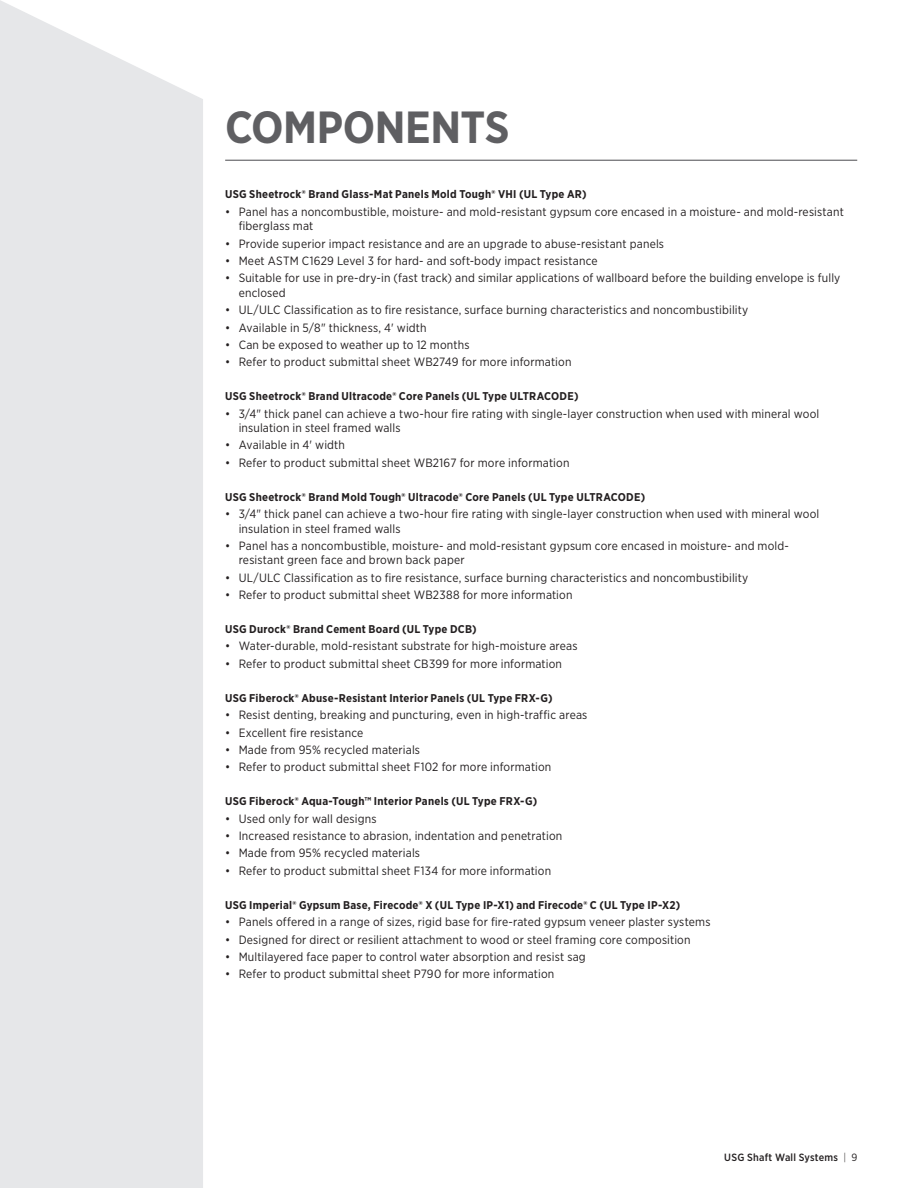
<style>
.page{position:relative;width:918px;height:1188px;background:#fff}
.page>*{position:absolute;margin:0;border:0;box-sizing:border-box;transform-origin:0 0}
.t1{font:700 45px "Gotham Narrow";letter-spacing:-.01em;color:#5f5f62}
.t2{font:12px/14.4px "Gotham Narrow";letter-spacing:.015em;color:#231f20}
.t3{font:700 11.25px "Gotham Narrow";letter-spacing:.02em;color:#231f20}
.t4{font:500 10.5px "Gotham Narrow";letter-spacing:.025em;color:#231f20}
.s1{font-weight:300}
.s2{font-weight:400}
</style>
<div class="page">
<div style="left:0;top:0;width:203px;height:1188px;background:#e6e7e9"></div>
<hr style="left:225px;top:160px;width:632px;height:1px;background:#5f5f62">
<h1 class="t1" style="left:225px;top:100px;width:286px">COMPONENTS</h1>
<p class="t3" style="left:225px;top:188px;width:363px">USG Sheetrock® Brand Glass-Mat Panels Mold Tough® VHI (UL Type AR)</p>
<p class="t2" style="left:239px;top:204px;width:607px;text-indent:-14px">• Panel has a noncombustible, moisture- and mold-resistant gypsum core encased in a moisture- and mold-resistant fiberglass mat</p>
<p class="t2" style="left:225px;top:236px;width:440px">• Provide superior impact resistance and are an upgrade to abuse-resistant panels</p>
<p class="t2" style="left:225px;top:253px;width:374px">• Meet ASTM C1629 Level 3 for hard- and soft-body impact resistance</p>
<p class="t2" style="left:239px;top:271px;width:603px;text-indent:-14px">• Suitable for use in pre-dry-in (fast track) and similar applications of wallboard before the building envelope is fully enclosed</p>
<p class="t2" style="left:225px;top:303px;width:525px">• UL/ULC Classification as to fire resistance, surface burning characteristics and noncombustibility</p>
<p class="t2" style="left:225px;top:320px;width:203px">• Available in 5/8" thickness, 4' width</p>
<p class="t2" style="left:225px;top:337px;width:246px">• Can be exposed to weather up to 12 months</p>
<p class="t2" style="left:225px;top:355px;width:348px">• Refer to product submittal sheet WB2749 for more information</p>
<p class="t3" style="left:225px;top:389px;width:355px">USG Sheetrock® Brand Ultracode® Core Panels (UL Type ULTRACODE)</p>
<p class="t2" style="left:239px;top:406px;width:582px;text-indent:-14px">• 3/4" thick panel can achieve a two-hour fire rating with single-layer construction when used with mineral wool insulation in steel framed walls</p>
<p class="t2" style="left:225px;top:438px;width:121px">• Available in 4' width</p>
<p class="t2" style="left:225px;top:455px;width:346px">• Refer to product submittal sheet WB2167 for more information</p>
<p class="t3" style="left:225px;top:490px;width:422px">USG Sheetrock® Brand Mold Tough® Ultracode® Core Panels (UL Type ULTRACODE)</p>
<p class="t2" style="left:239px;top:507px;width:582px;text-indent:-14px">• 3/4" thick panel can achieve a two-hour fire rating with single-layer construction when used with mineral wool insulation in steel framed walls</p>
<p class="t2" style="left:239px;top:538px;width:552px;text-indent:-14px">• Panel has a noncombustible, moisture- and mold-resistant gypsum core encased in moisture- and mold&shy;resistant green face and brown back paper</p>
<p class="t2" style="left:225px;top:570px;width:525px">• UL/ULC Classification as to fire resistance, surface burning characteristics and noncombustibility</p>
<p class="t2" style="left:225px;top:588px;width:349px">• Refer to product submittal sheet WB2388 for more information</p>
<p class="t3" style="left:225px;top:622px;width:253px">USG Durock® Brand Cement Board (UL Type DCB)</p>
<p class="t2" style="left:225px;top:639px;width:354px">• Water-durable, mold-resistant substrate for high-moisture areas</p>
<p class="t2" style="left:225px;top:656px;width:338px">• Refer to product submittal sheet CB399 for more information</p>
<p class="t3" style="left:225px;top:691px;width:329px">USG Fiberock® Abuse-Resistant Interior Panels (UL Type FRX-G)</p>
<p class="t2" style="left:225px;top:708px;width:364px">• Resist denting, breaking and puncturing, even in high-traffic areas</p>
<p class="t2" style="left:225px;top:725px;width:140px">• Excellent fire resistance</p>
<p class="t2" style="left:225px;top:742px;width:196px">• Made from 95% recycled materials</p>
<p class="t2" style="left:225px;top:760px;width:328px">• Refer to product submittal sheet F102 for more information</p>
<p class="t3" style="left:225px;top:794px;width:314px">USG Fiberock® Aqua-Tough™ Interior Panels (UL Type FRX-G)</p>
<p class="t2" style="left:225px;top:811px;width:153px">• Used only for wall designs</p>
<p class="t2" style="left:225px;top:829px;width:339px">• Increased resistance to abrasion, indentation and penetration</p>
<p class="t2" style="left:225px;top:846px;width:196px">• Made from 95% recycled materials</p>
<p class="t2" style="left:225px;top:863px;width:327px">• Refer to product submittal sheet F134 for more information</p>
<p class="t3" style="left:225px;top:898px;width:457px">USG Imperial® Gypsum Base, Firecode® X (UL Type IP-X1) and Firecode® C (UL Type IP-X2)</p>
<p class="t2" style="left:225px;top:915px;width:487px">• Panels offered in a range of sizes, rigid base for fire-rated gypsum veneer plaster systems</p>
<p class="t2" style="left:225px;top:932px;width:467px">• Designed for direct or resilient attachment to wood or steel framing core composition</p>
<p class="t2" style="left:225px;top:949px;width:362px">• Multilayered face paper to control water absorption and resist sag</p>
<p class="t2" style="left:225px;top:967px;width:331px">• Refer to product submittal sheet P790 for more information</p>
<p class="t4" style="left:724px;top:1151px;width:134px">USG Shaft Wall Systems <span class="s1">|</span> <span class="s2">9</span></p>
</div>
